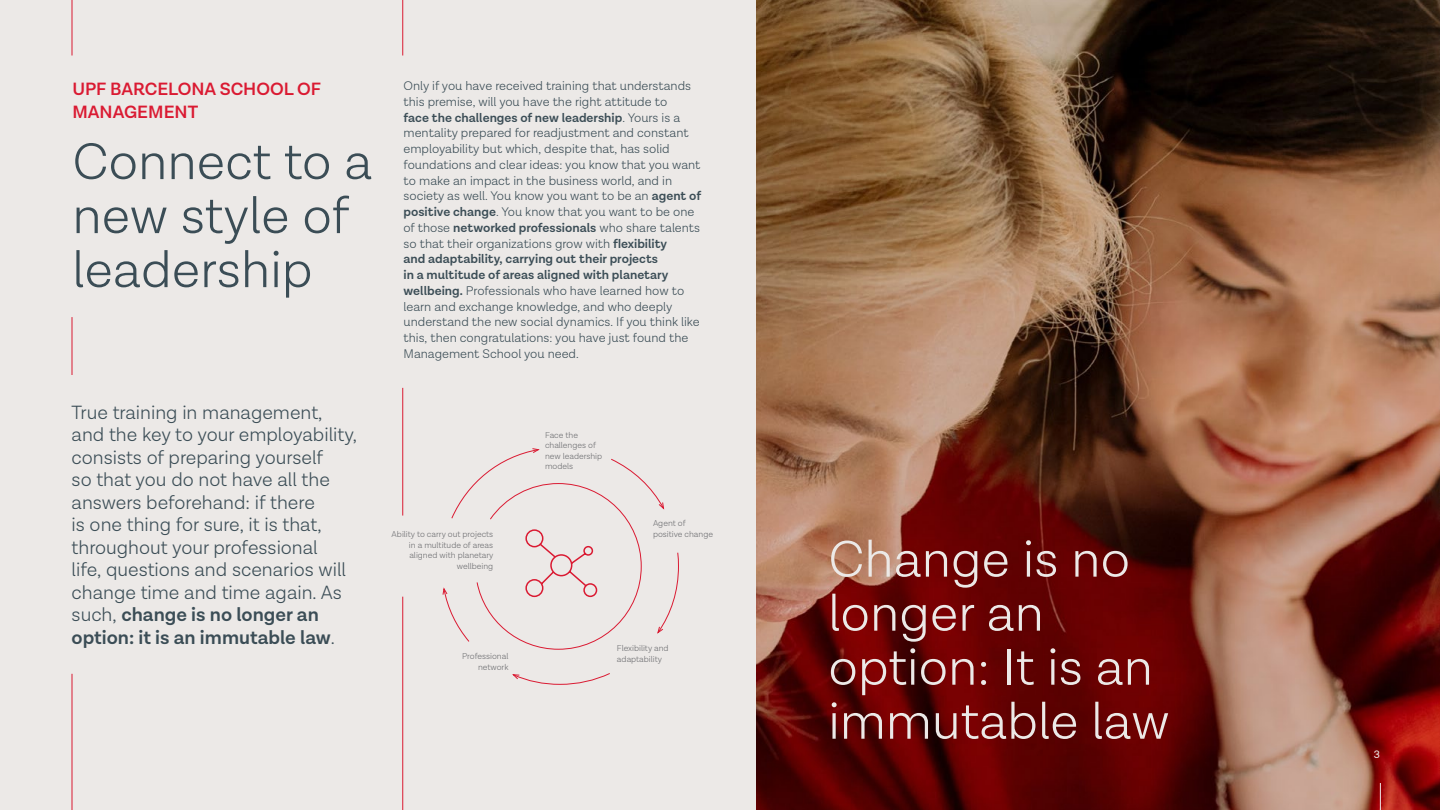
<style>
.page{position:relative;width:1440px;height:810px;background:#ece9e7}
.page>*{position:absolute;margin:0;border:0;box-sizing:border-box;transform-origin:0 0}
.t1{font:300 52.5px/54px "Lota Grotesque";color:#ece9e7}
.t2{font:300 52.5px/54px "Lota Grotesque";color:#3b4d56}
.t3{font:300 19.5px/22.5px "Lota Grotesque";color:#3b4d56}
.t4{font:600 18px/22.5px "Lota Grotesque Alt 1";color:#da1a32}
.t5{font:300 12.75px/15.8px "Lota Grotesque Alt 1";color:#3b4d56}
.t6{font:10.88px "Lota Grotesque";color:#ece9e7}
.t7{font:300 8.62px/10.5px "Lota Grotesque";color:#6d6e71}
.s1{font-weight:600}
</style>
<div class="page">
<img style="left:756px;top:0;width:684px;height:810px">
<hr style="left:402px;top:0;width:1px;height:56px;background:#da1a32">
<hr style="left:402px;top:388px;width:1px;height:128px;background:#da1a32">
<hr style="left:402px;top:597px;width:1px;height:213px;background:#da1a32">
<hr style="left:72px;top:674px;width:1px;height:136px;background:#da1a32">
<hr style="left:72px;top:317px;width:1px;height:58px;background:#da1a32">
<svg style="left:512px;top:673px;width:98px;height:12px"></svg>
<svg style="left:442px;top:448px;width:237px;height:202px"></svg>
<hr style="left:72px;top:0;width:1px;height:56px;background:#da1a32">
<svg style="left:1380px;top:783px;width:1px;height:27px"></svg>
<h3 class="t4" style="left:72px;top:78px;width:250px">UPF BARCELONA SCHOOL OF<br>MANAGEMENT</h3>
<h1 class="t2" style="left:72px;top:135px;width:301px">Connect to a new style of leadership</h1>
<p class="t3" style="left:72px;top:401px;width:287px">True training in management, and the key to your employability, consists of preparing yourself<br>so that you do not have all the answers beforehand: if there<br>is one thing for sure, it is that, throughout your professional<br>life, questions and scenarios will change time and time again. As such, <span class="s1">change is no longer an option: it is an immutable law</span>.</p>
<p class="t5" style="left:404px;top:78px;width:299px">Only if you have received training that understands this premise, will you have the right attitude to<br><span class="s1">face the challenges of new leadership</span>. Yours is a mentality prepared for readjustment and constant employability but which, despite that, has solid foundations and clear ideas: you know that you want to make an impact in the business world, and in society as well. You know you want to be an <span class="s1">agent of positive change</span>. You know that you want to be one of those <span class="s1">networked professionals</span> who share talents so that their organizations grow with <span class="s1">flexibility<br>and adaptability, carrying out their projects<br>in a multitude of areas aligned with planetary wellbeing.</span> Professionals who have learned how to learn and exchange knowledge, and who deeply understand the new social dynamics. If you think like this, then congratulations: you have just found the Management School you need.</p>
<p class="t7" style="left:545px;top:429px;width:59px">Face the challenges of new leadership models</p>
<p class="t7" style="left:653px;top:518px;width:62px">Agent of positive change</p>
<p class="t7" style="left:392px;top:529px;width:103px;text-align:right">Ability to carry out projects in a multitude of areas aligned with planetary wellbeing</p>
<h1 class="t1" style="left:828px;top:533px;width:343px">Change is no longer an option: It is an immutable law</h1>
<p class="t7" style="left:462px;top:651px;width:48px;text-align:right">Professional network</p>
<p class="t7" style="left:617px;top:643px;width:53px">Flexibility and adaptability</p>
<p class="t6" style="left:1374px;top:748px;width:8px">3</p>
</div>
